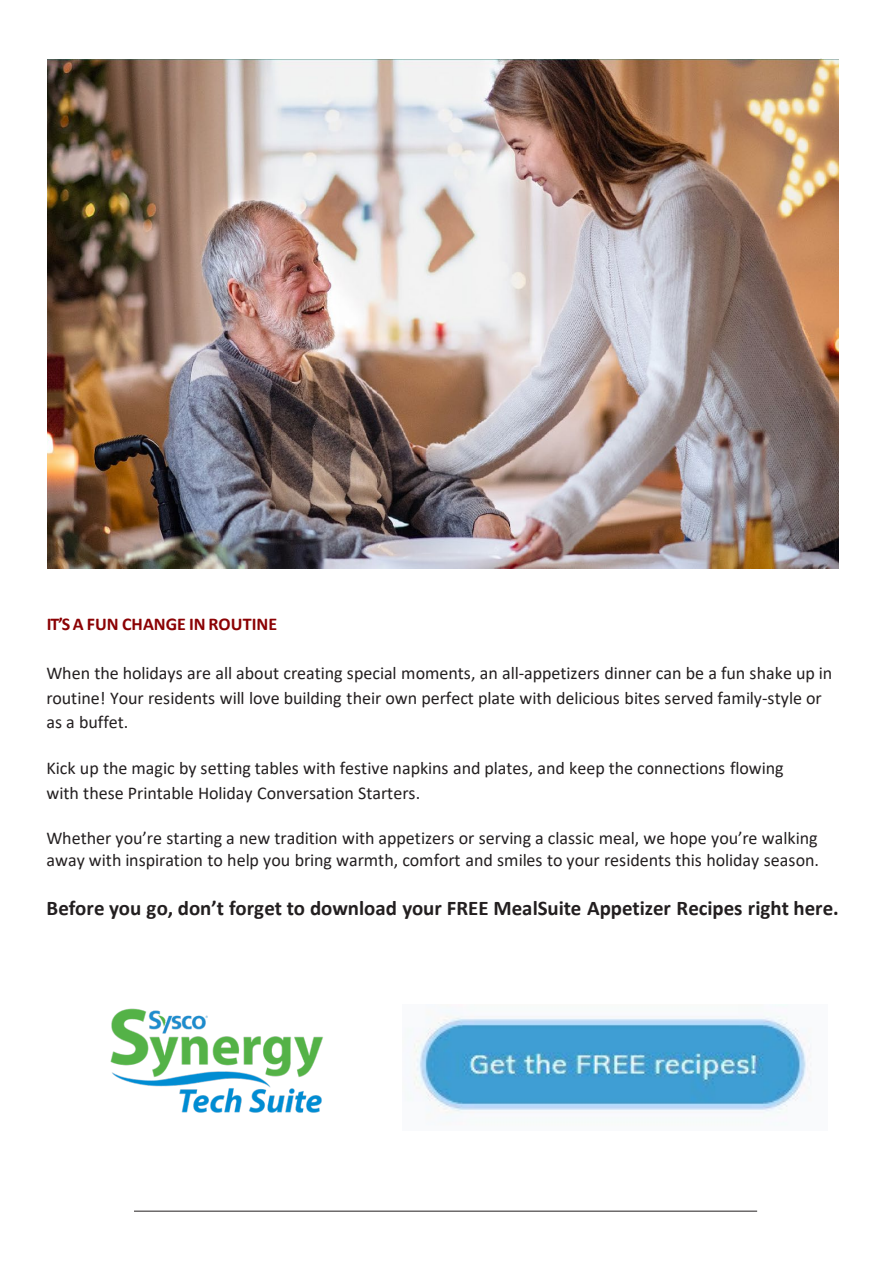
<style>
.page{position:relative;width:893px;height:1263px;background:#fff}
.page>*{position:absolute;margin:0;border:0;box-sizing:border-box;transform-origin:0 0}
.t1{font:700 20.85px "Calibri";letter-spacing:-.005em;color:#231f20}
.t2{font:18px/24.6px "Calibri";letter-spacing:-.005em;color:#231f20}
.t3{font:700 18px "Calibri";color:#8b0204}
</style>
<div class="page">
<hr style="left:134px;top:1211px;width:623px;height:1px;background:#231f20">
<img style="left:48px;top:59px;width:790px;height:509px">
<img style="left:409px;top:1004px;width:402px;height:121px">
<img style="left:110px;top:1008px;width:213px;height:105px">
<p class="t3" style="left:47px;top:612px;width:232px">IT’SA FUN CHANGE IN ROUTINE</p>
<p class="t2" style="left:46px;top:660px;width:787px">When the holidays are all about creating special moments, an all-appetizers dinner can be a fun shake up in routine! Your residents will love building their own perfect plate with delicious bites served family-style or as a buffet.</p>
<p class="t2" style="left:46px;top:756px;width:738px">Kick up the magic by setting tables with festive napkins and plates, and keep the connections flowing with these Printable Holiday Conversation Starters.</p>
<p class="t2" style="left:46px;top:826px;width:774px;line-height:22.4px">Whether you’re starting a new tradition with appetizers or serving a classic meal, we hope you’re walking away with inspiration to help you bring warmth, comfort and smiles to your residents this holiday season.</p>
<p class="t1" style="left:46px;top:893px;width:793px">Before you go, don’t forget to download your FREE MealSuite Appetizer Recipes right here.</p>
</div>
